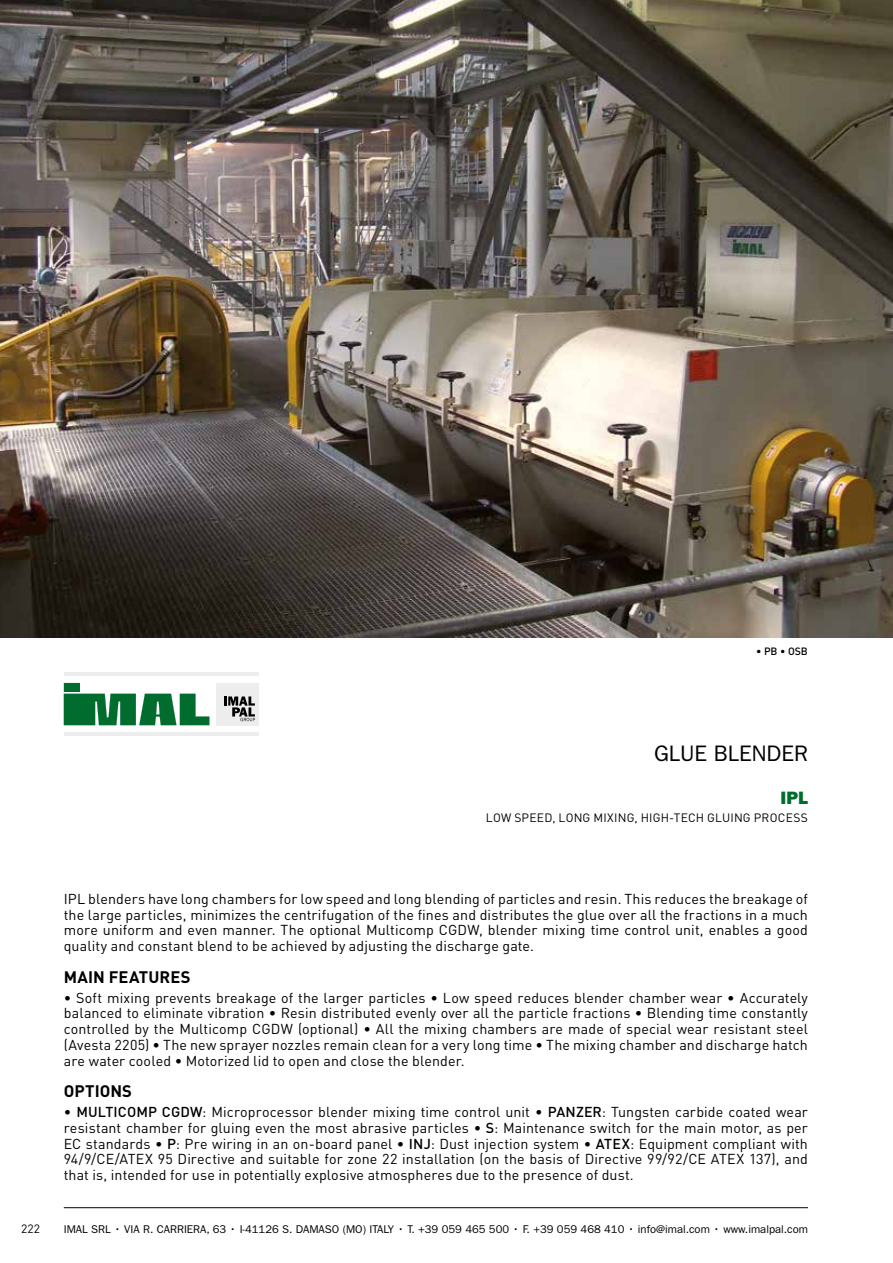
<style>
.page{position:relative;width:893px;height:1263px;background:#fff}
.page>*{position:absolute;margin:0;border:0;box-sizing:border-box;transform-origin:0 0}
.t1{font:22.5px "Franklin Gothic";color:#000}
.t2{font:800 18px "Franklin Gothic";color:#006d2e}
.t3{font:700 16.5px "DIN";letter-spacing:.005em;color:#000}
.t4{font:14.25px/15.8px "DIN";letter-spacing:.01em;color:#000;text-align:justify}
.t5{font:12px "DIN";letter-spacing:.015em;color:#000}
.t6{font:11.25px "Franklin Gothic";color:#000}
.t7{font:500 10.5px "DIN";color:#000}
.s1{font-weight:500}
</style>
<div class="page">
<div style="left:217px;top:683px;width:42px;height:42px;background:#ededed"></div>
<svg style="left:224px;top:696px;width:31px;height:25px"></svg>
<svg style="left:64px;top:683px;width:145px;height:42px"></svg>
<hr style="left:64px;top:672px;width:194px;height:4px;background:#ededed">
<hr style="left:64px;top:732px;width:194px;height:4px;background:#ededed">
<hr style="left:64px;top:1207px;width:744px;height:1px;background:#000">
<img style="left:1px;top:0;width:892px;height:638px">
<hr style="left:0;top:0;width:1px;height:921px;background:#ededed">
<p class="t7" style="left:756px;top:644px;width:53px">• PB • OSB</p>
<h1 class="t1" style="left:654px;top:740px;width:155px">GLUE BLENDER</h1>
<p class="t2" style="left:781px;top:788px;width:29px">IPL</p>
<p class="t5" style="left:486px;top:811px;width:323px">LOW SPEED, LONG MIXING, HIGH-TECH GLUING PROCESS</p>
<p class="t5" style="left:21px;top:1221px;width:20px">222</p>
<p class="t4" style="left:64px;top:891px;width:746px">IPL blenders have long chambers for low speed and long blending of particles and resin. This reduces the breakage of the large particles, minimizes the centrifugation of the fines and distributes the glue over all the fractions in a much more uniform and even manner. The optional Multicomp CGDW, blender mixing time control unit, enables a good quality and constant blend to be achieved by adjusting the discharge gate.</p>
<p class="t3" style="left:64px;top:966px;width:128px">MAIN FEATURES</p>
<p class="t4" style="left:64px;top:989px;width:746px">• Soft mixing prevents breakage of the larger particles • Low speed reduces blender chamber wear • Accurately balanced to eliminate vibration • Resin distributed evenly over all the particle fractions • Blending time constantly controlled by the Multicomp CGDW (optional) • All the mixing chambers are made of special wear resistant steel (Avesta 2205) • The new sprayer nozzles remain clean for a very long time • The mixing chamber and discharge hatch are water cooled • Motorized lid to open and close the blender.</p>
<p class="t3" style="left:64px;top:1080px;width:70px">OPTIONS</p>
<p class="t4" style="left:64px;top:1104px;width:746px">• <span class="s1">MULTICOMP CGDW</span>: Microprocessor blender mixing time control unit • <span class="s1">PANZER</span>: Tungsten carbide coated wear resistant chamber for gluing even the most abrasive particles • <span class="s1">S</span>: Maintenance switch for the main motor, as per EC standards • <span class="s1">P</span>: Pre wiring in an on-board panel • <span class="s1">INJ</span>: Dust injection system • <span class="s1">ATEX</span>: Equipment compliant with 94/9/CE/ATEX 95 Directive and suitable for zone 22 installation (on the basis of Directive 99/92/CE ATEX 137), and that is, intended for use in potentially explosive atmospheres due to the presence of dust.</p>
<p class="t6" style="left:64px;top:1223px;width:746px">IMAL SRL • VIA R. CARRIERA, 63 • I-41126 S. DAMASO (MO) ITALY • T. +39 059 465 500 • F. +39 059 468 410 • info@imal.com • www.imalpal.com</p>
</div>
